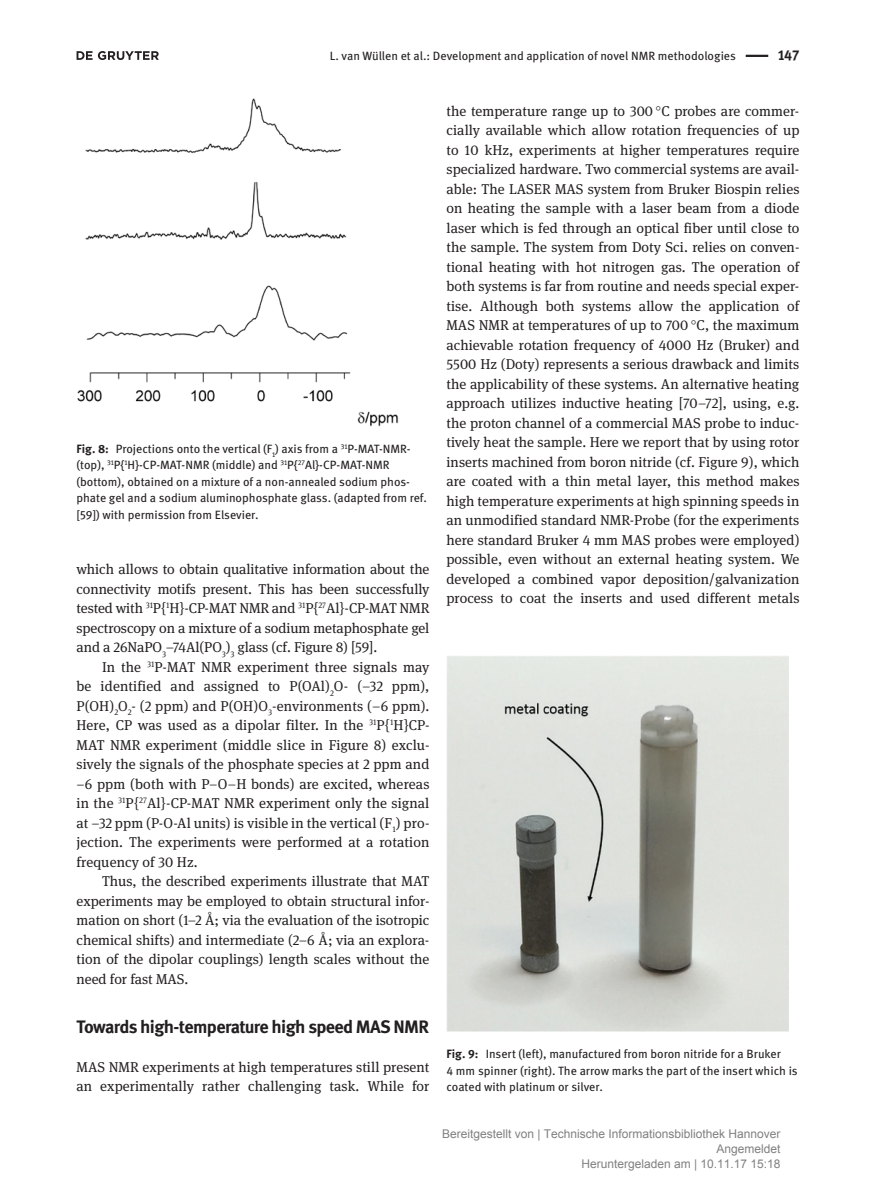
<style>
.page{position:relative;width:893px;height:1191px;background:#fff}
.page>*{position:absolute;margin:0;border:0;box-sizing:border-box;transform-origin:0 0}
.t1{font:700 18px "DG Meta Science";letter-spacing:-.035em;color:#231f20}
.t2{font:14.25px/19.5px "DG Meta Serif Science";letter-spacing:.005em;color:#231f20;text-align:justify}
.t3{font:700 14.25px "DG Meta Science";color:#231f20}
.t4{font:12px/16.5px "DG Meta Science";color:#231f20}
.t5{font:12px/15px "Arial";color:#808080;text-align:right}
.s1{font-weight:700}
</style>
<div class="page">
<hr style="left:746px;top:55px;width:22px;height:2px;background:#231f20">
<img style="left:77px;top:98px;width:321px;height:328px">
<img style="left:446px;top:656px;width:342px;height:375px">
<svg style="left:77px;top:51px;width:82px;height:9px"></svg>
<p class="t4" style="left:330px;top:47px;width:407px">L. van Wüllen et al.: Development and application of novel NMR methodologies</p>
<p class="t3" style="left:778px;top:44px;width:23px">147</p>
<p class="t4" style="left:77px;top:440px;width:352px"><span class="s1">Fig. 8:</span> Projections onto the vertical (F<sub>1</sub>) axis from a <sup>31</sup>P-MAT-NMR-(top), <sup>31</sup>P{<sup>1</sup>H}-CP-MAT-NMR (middle) and <sup>31</sup>P{<sup>27</sup>Al}-CP-MAT-NMR (bottom), obtained on a mixture of a non-annealed sodium phos&shy;phate gel and a sodium aluminophosphate glass. (adapted from ref. [59]) with permission from Elsevier.</p>
<p class="t2" style="left:77px;top:559px;width:354px">which allows to obtain qualitative information about the connectivity motifs present. This has been successfully tested with <sup>31</sup>P{<sup>1</sup>H}-CP-MAT NMR and <sup>31</sup>P{<sup>27</sup>Al}-CP-MAT NMR spectroscopy on a mixture of a sodium metaphosphate gel and a 26NaPO<sub>3</sub>–74Al(PO<sub>3</sub>)<sub>3</sub> glass (cf. Figure 8) [59].</p>
<p class="t2" style="left:77px;top:656px;width:354px;text-indent:26px">In the <sup>31</sup>P-MAT NMR experiment three signals may be identified and assigned to P(OAl)<sub>2</sub>O- (–32 ppm), P(OH)<sub>2</sub>O<sub>2</sub>- (2 ppm) and P(OH)O<sub>3</sub>-environments (–6 ppm).<br>Here, CP was used as a dipolar filter. In the <sup>31</sup>P{<sup>1</sup>H}CP-MAT NMR experiment (middle slice in Figure 8) exclu&shy;sively the signals of the phosphate species at 2 ppm and −6 ppm (both with P–O–H bonds) are excited, whereas in the <sup>31</sup>P{<sup>27</sup>Al}-CP-MAT NMR experiment only the signal at −32 ppm (P-O-Al units) is visible in the vertical (F<sub>1</sub>) pro&shy;jection. The experiments were performed at a rotation frequency of 30 Hz.</p>
<p class="t2" style="left:77px;top:871px;width:354px;text-indent:26px">Thus, the described experiments illustrate that MAT experiments may be employed to obtain structural infor&shy;mation on short (1–2 Å; via the evaluation of the isotropic chemical shifts) and intermediate (2–6 Å; via an explora&shy;tion of the dipolar couplings) length scales without the need for fast MAS.</p>
<p class="t1" style="left:77px;top:1011px;width:354px">Towards high-temperature high speed MAS NMR</p>
<p class="t2" style="left:77px;top:1056px;width:354px">MAS NMR experiments at high temperatures still present an experimentally rather challenging task. While for</p>
<p class="t2" style="left:446px;top:101px;width:354px">the temperature range up to 300 C probes are commer&shy;cially available which allow rotation frequencies of up to 10 kHz, experiments at higher temperatures require specialized hardware. Two commercial systems are avail&shy;able: The LASER MAS system from Bruker Biospin relies on heating the sample with a laser beam from a diode laser which is fed through an optical fiber until close to the sample. The system from Doty Sci. relies on conven&shy;tional heating with hot nitrogen gas. The operation of both systems is far from routine and needs special exper&shy;tise. Although both systems allow the application of MAS NMR at temperatures of up to 700 C, the maximum achievable rotation frequency of 4000 Hz (Bruker) and 5500 Hz (Doty) represents a serious drawback and limits the applicability of these systems. An alternative heating approach utilizes inductive heating [70–72], using, e.g. the proton channel of a commercial MAS probe to induc&shy;tively heat the sample. Here we report that by using rotor inserts machined from boron nitride (cf. Figure 9), which are coated with a thin metal layer, this method makes high temperature experiments at high spinning speeds in an unmodified standard NMR-Probe (for the experiments here standard Bruker 4 mm MAS probes were employed) possible, even without an external heating system. We developed a combined vapor deposition/galvanization process to coat the inserts and used different metals</p>
<p class="t4" style="left:446px;top:1045px;width:353px"><span class="s1">Fig. 9:</span> Insert (left), manufactured from boron nitride for a Bruker<br>4 mm spinner (right). The arrow marks the part of the insert which is coated with platinum or silver.</p>
<p class="t5" style="left:442px;top:1127px;width:340px">Bereitgestellt von | Technische Informationsbibliothek Hannover<br>Angemeldet<br>Heruntergeladen am | 10.11.17 15:18</p>
</div>
